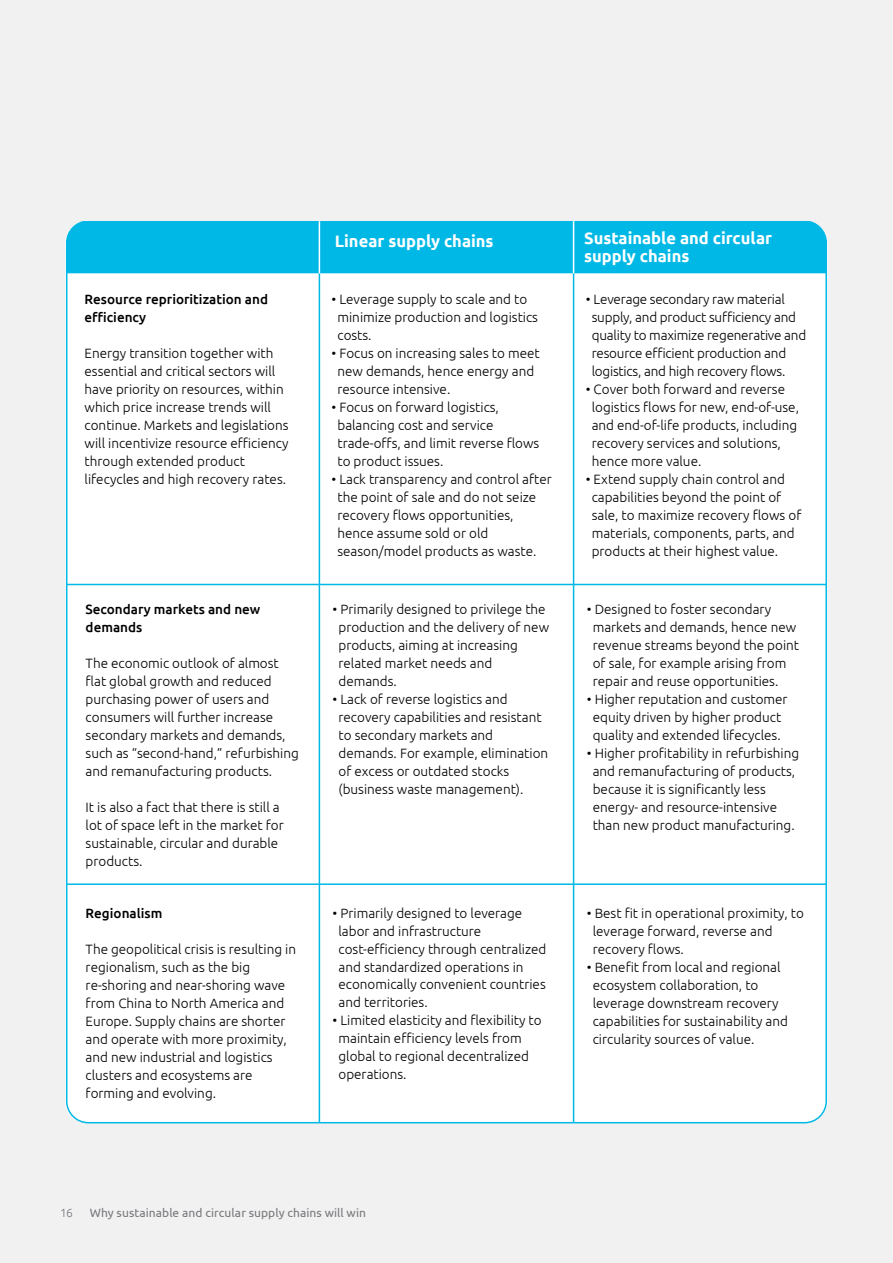
<style>
.page{position:relative;width:893px;height:1263px;background:#f1f1f2}
.page>*{position:absolute;margin:0;border:0;box-sizing:border-box;transform-origin:0 0}
.t1{font:700 16.5px/18px "Ubuntu";color:#fff}
.t2{font:300 13.5px/18px "Ubuntu";color:#000}
.t3{font:500 13.5px/18px "Ubuntu";color:#000}
.t4{font:12px "Ubuntu";letter-spacing:.005em;color:#77787b}
.t5{font:300 12px "Ubuntu";color:#77787b}
</style>
<div class="page">
<div style="left:65px;top:221px;width:763px;height:902px;background:#fff;border-radius:22px"></div>
<div style="left:67px;top:221px;width:759px;height:52px;background:#00b8e6"></div>
<hr style="left:573px;top:273px;width:1px;height:850px;background:#00b8e6">
<hr style="left:319px;top:273px;width:1px;height:850px;background:#00b8e6">
<hr style="left:573px;top:221px;width:1px;height:52px;background:#fff">
<hr style="left:319px;top:221px;width:1px;height:52px;background:#fff">
<hr style="left:67px;top:584px;width:759px;height:1px;background:#00b8e6">
<hr style="left:67px;top:883px;width:759px;height:2px;background:#00b8e6">
<p class="t3" style="left:85px;top:290px;width:185px">Resource reprioritization and efficiency</p>
<p class="t2" style="left:85px;top:344px;width:205px">Energy transition together with essential and critical sectors will have priority on resources, within which price increase trends will continue. Markets and legislations will incentivize resource efficiency through extended product lifecycles and high recovery rates.</p>
<p class="t3" style="left:86px;top:599px;width:176px">Secondary markets and new demands</p>
<p class="t2" style="left:86px;top:653px;width:215px">The economic outlook of almost flat global growth and reduced purchasing power of users and consumers will further increase secondary markets and demands, such as “second-hand,” refurbishing and remanufacturing products.</p>
<p class="t2" style="left:86px;top:797px;width:200px">It is also a fact that there is still a lot of space left in the market for sustainable, circular and durable products.</p>
<p class="t3" style="left:86px;top:903px;width:78px">Regionalism</p>
<p class="t2" style="left:86px;top:939px;width:212px">The geopolitical crisis is resulting in regionalism, such as the big re-shoring and near-shoring wave from China to North America and<br>Europe. Supply chains are shorter and operate with more proximity, and new industrial and logistics clusters and ecosystems are forming and evolving.</p>
<p class="t1" style="left:335px;top:232px;width:160px">Linear supply chains</p>
<p class="t1" style="left:584px;top:229px;width:189px">Sustainable and circular supply chains</p>
<p class="t2" style="left:337px;top:290px;width:202px;text-indent:-6px">• Leverage supply to scale and to minimize production and logistics costs.</p>
<p class="t2" style="left:337px;top:344px;width:204px;text-indent:-6px">• Focus on increasing sales to meet new demands, hence energy and resource intensive.</p>
<p class="t2" style="left:337px;top:398px;width:203px;text-indent:-6px">• Focus on forward logistics, balancing cost and service trade-offs, and limit reverse flows to product issues.</p>
<p class="t2" style="left:337px;top:470px;width:216px;text-indent:-6px">• Lack transparency and control after the point of sale and do not seize recovery flows opportunities, hence assume sold or old season/model products as waste.</p>
<p class="t2" style="left:338px;top:599px;width:212px;text-indent:-6px">• Primarily designed to privilege the production and the delivery of new products, aiming at increasing related market needs and demands.</p>
<p class="t2" style="left:338px;top:689px;width:211px;text-indent:-6px">• Lack of reverse logistics and recovery capabilities and resistant to secondary markets and demands. For example, elimination of excess or outdated stocks (business waste management).</p>
<p class="t2" style="left:338px;top:903px;width:209px;text-indent:-6px">• Primarily designed to leverage labor and infrastructure cost-efficiency through centralized and standardized operations in economically convenient countries and territories.</p>
<p class="t2" style="left:338px;top:1011px;width:205px;text-indent:-6px">• Limited elasticity and flexibility to maintain efficiency levels from global to regional decentralized operations.</p>
<p class="t2" style="left:592px;top:290px;width:216px;text-indent:-6px">• Leverage secondary raw material supply, and product sufficiency and quality to maximize regenerative and resource efficient production and logistics, and high recovery flows.</p>
<p class="t2" style="left:592px;top:380px;width:209px;text-indent:-6px">• Cover both forward and reverse logistics flows for new, end-of-use, and end-of-life products, including recovery services and solutions, hence more value.</p>
<p class="t2" style="left:592px;top:470px;width:211px;text-indent:-6px">• Extend supply chain control and capabilities beyond the point of sale, to maximize recovery flows of materials, components, parts, and products at their highest value.</p>
<p class="t2" style="left:593px;top:599px;width:208px;text-indent:-6px">• Designed to foster secondary markets and demands, hence new revenue streams beyond the point of sale, for example arising from repair and reuse opportunities.</p>
<p class="t2" style="left:587px;top:689px;width:202px;text-align:center">• Higher reputation and customer equity driven by higher product quality and extended lifecycles.</p>
<p class="t2" style="left:593px;top:743px;width:208px;text-indent:-6px">• Higher profitability in refurbishing and remanufacturing of products, because it is significantly less energy- and resource-intensive than new product manufacturing.</p>
<p class="t2" style="left:593px;top:903px;width:213px;text-indent:-6px">• Best fit in operational proximity, to leverage forward, reverse and recovery flows.</p>
<p class="t2" style="left:593px;top:957px;width:197px;text-indent:-6px">• Benefit from local and regional ecosystem collaboration, to leverage downstream recovery capabilities for sustainability and circularity sources of value.</p>
<p class="t5" style="left:60px;top:1205px;width:14px">16</p>
<p class="t4" style="left:90px;top:1205px;width:278px">Why sustainable and circular supply chains will win</p>
</div>
